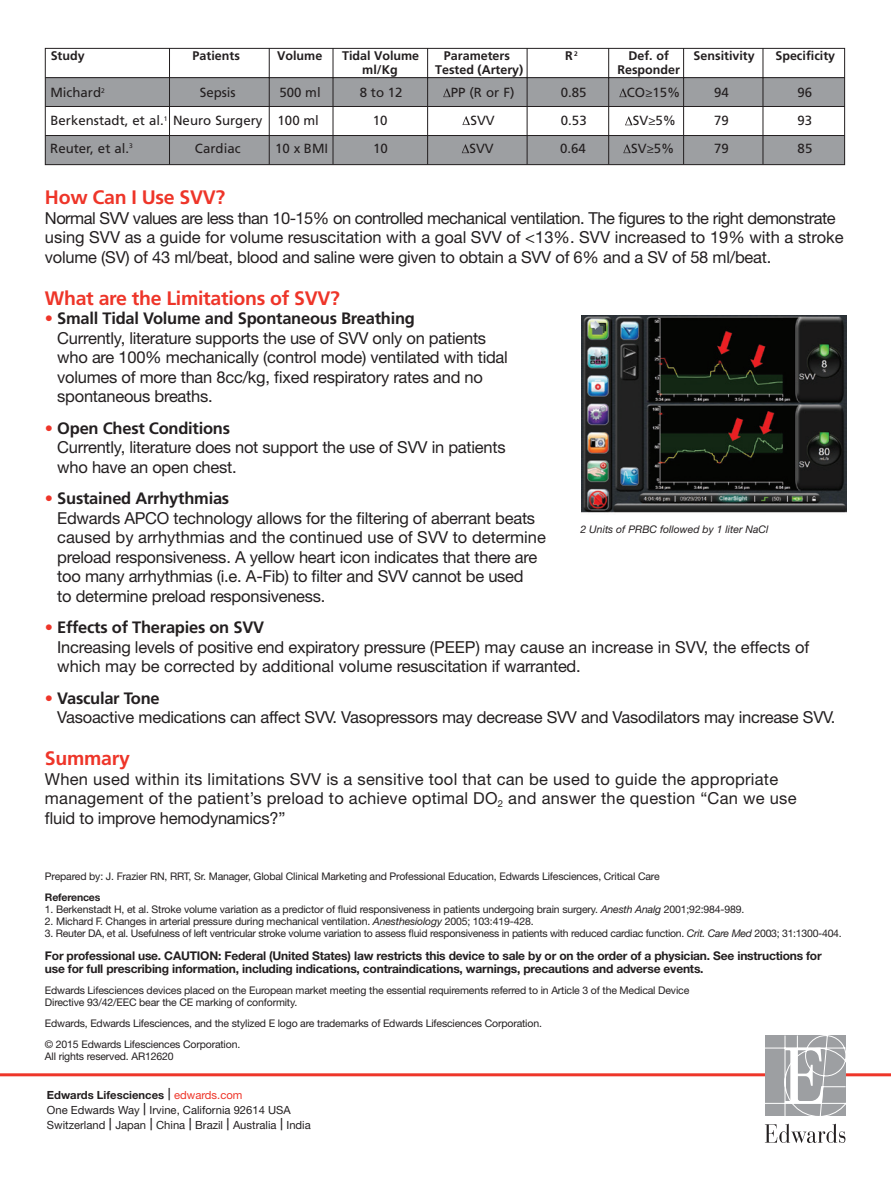
<style>
.page{position:relative;width:891px;height:1188px;background:#fff}
.page>*{position:absolute;margin:0;border:0;box-sizing:border-box;transform-origin:0 0}
.t1{font:700 19.5px "Frutiger";letter-spacing:-.015em;color:#ee3529}
.t2{font:16.5px/19.5px "Helvetica Neue";letter-spacing:-.015em;color:#231f20}
.t3{font:16.5px/19.5px "Helvetica Neue";letter-spacing:.015em;color:#231f20}
.t4{font:700 16.5px "Frutiger";letter-spacing:-.015em;color:#231f20}
.t5{font:13.2px "Frutiger";color:#231f20}
.t6{font:700 12.45px "Frutiger";color:#231f20}
.t7{font:700 12px/13.5px "Helvetica Neue";letter-spacing:-.015em;color:#231f20}
.t8{font:11.25px/15px "Helvetica Neue";color:#231f20}
.t9{font:10.5px/12px "Helvetica Neue";letter-spacing:-.015em;color:#231f20}
.t10{font:italic 10.5px "Helvetica Neue";color:#231f20}
.t11{font:700 10.5px "Helvetica Neue";letter-spacing:-.015em;color:#231f20}
.s1{font-family:"Myriad Pro"}
.s2{color:#ee3529}
.s3{font-style:italic}
.s4{font-weight:700}
.s5{font-size:16.5px}
</style>
<div class="page">
<img style="left:581px;top:315px;width:265px;height:198px">
<div style="left:45px;top:136px;width:799px;height:29px;background:#9d9fa2"></div>
<div style="left:45px;top:77px;width:800px;height:29px;background:#9d9fa2"></div>
<div style="left:45px;top:48px;width:800px;height:117px;border:1px solid #231f20"></div>
<svg style="left:462px;top:144px;width:7px;height:9px"></svg>
<svg style="left:623px;top:144px;width:8px;height:9px"></svg>
<hr style="left:45px;top:135px;width:800px;height:1px;background:#231f20">
<hr style="left:45px;top:106px;width:800px;height:1px;background:#231f20">
<hr style="left:763px;top:48px;width:1px;height:116px;background:#231f20">
<hr style="left:683px;top:48px;width:1px;height:116px;background:#231f20">
<hr style="left:608px;top:48px;width:1px;height:116px;background:#231f20">
<hr style="left:527px;top:48px;width:1px;height:116px;background:#231f20">
<hr style="left:333px;top:48px;width:1px;height:116px;background:#231f20">
<hr style="left:427px;top:48px;width:1px;height:116px;background:#231f20">
<hr style="left:269px;top:48px;width:1px;height:116px;background:#231f20">
<hr style="left:169px;top:48px;width:1px;height:116px;background:#231f20">
<hr style="left:45px;top:77px;width:800px;height:1px;background:#231f20">
<svg style="left:462px;top:116px;width:8px;height:9px"></svg>
<svg style="left:443px;top:88px;width:8px;height:9px"></svg>
<svg style="left:625px;top:116px;width:8px;height:9px"></svg>
<svg style="left:619px;top:88px;width:8px;height:9px"></svg>
<hr style="left:0;top:1073px;width:766px;height:3px;background:#ee3529">
<hr style="left:845px;top:1073px;width:46px;height:3px;background:#ee3529">
<svg style="left:765px;top:1035px;width:81px;height:81px;background:#b0b1b4"></svg>
<svg style="left:765px;top:1124px;width:80px;height:19px"></svg>
<p class="t6" style="left:51px;top:49px;width:36px">Study</p>
<p class="t6" style="left:193px;top:49px;width:49px">Patients</p>
<p class="t6" style="left:277px;top:49px;width:47px">Volume</p>
<p class="t6" style="left:342px;top:49px;width:79px">Tidal Volume</p>
<p class="t6" style="left:444px;top:49px;width:68px">Parameters</p>
<p class="t6" style="left:565px;top:49px;width:14px">R<sup>2</sup></p>
<p class="t6" style="left:628px;top:49px;width:42px">Def. of</p>
<p class="t6" style="left:694px;top:49px;width:63px">Sensitivity</p>
<p class="t6" style="left:775px;top:49px;width:61px">Specificity</p>
<p class="t6" style="left:362px;top:62px;width:37px">ml/Kg</p>
<p class="t6" style="left:435px;top:62px;width:90px">Tested (Artery)</p>
<p class="t6" style="left:617px;top:62px;width:64px">Responder</p>
<p class="t5" style="left:50px;top:85px;width:56px">Michard<sup>2</sup></p>
<p class="t5" style="left:200px;top:85px;width:38px">Sepsis</p>
<p class="t5" style="left:280px;top:85px;width:43px">500 ml</p>
<p class="t5" style="left:360px;top:85px;width:44px">8 to 12</p>
<p class="t5" style="left:451px;top:85px;width:65px">PP (R or F)</p>
<p class="t5" style="left:561px;top:85px;width:27px">0.85</p>
<p class="t5" style="left:627px;top:85px;width:55px">CO<span class="s1">≥</span>15%</p>
<p class="t5" style="left:714px;top:85px;width:16px">94</p>
<p class="t5" style="left:797px;top:85px;width:16px">96</p>
<p class="t5" style="left:50px;top:113px;width:270px">Berkenstadt, et al.<sup>1</sup> Neuro Surgery 100 ml</p>
<p class="t5" style="left:373px;top:113px;width:16px">10</p>
<p class="t5" style="left:470px;top:113px;width:26px">SVV</p>
<p class="t5" style="left:561px;top:113px;width:27px">0.53</p>
<p class="t5" style="left:633px;top:113px;width:45px">SV<span class="s1">≥</span>5%</p>
<p class="t5" style="left:714px;top:113px;width:16px">79</p>
<p class="t5" style="left:798px;top:113px;width:16px">93</p>
<p class="t5" style="left:50px;top:141px;width:84px">Reuter, et al.<sup>3</sup></p>
<p class="t5" style="left:195px;top:141px;width:47px">Cardiac</p>
<p class="t5" style="left:275px;top:141px;width:54px">10 x BMI</p>
<p class="t5" style="left:373px;top:141px;width:16px">10</p>
<p class="t5" style="left:470px;top:141px;width:26px">SVV</p>
<p class="t5" style="left:560px;top:141px;width:27px">0.64</p>
<p class="t5" style="left:631px;top:141px;width:45px">SV<span class="s1">≥</span>5%</p>
<p class="t5" style="left:714px;top:141px;width:16px">79</p>
<p class="t5" style="left:798px;top:141px;width:16px">85</p>
<p class="t1" style="left:45px;top:186px;width:182px">How Can I Use SVV?</p>
<p class="t2" style="left:45px;top:208px;width:800px">Normal SVV values are less than 10-15% on controlled mechanical ventilation. The figures to the right demonstrate using SVV as a guide for volume resuscitation with a goal SVV of &lt;13%. SVV increased to 19% with a stroke volume (SV) of 43 ml/beat, blood and saline were given to obtain a SVV of 6% and a SV of 58 ml/beat.</p>
<p class="t1" style="left:45px;top:286px;width:297px">What are the Limitations of SVV?</p>
<p class="t4" style="left:45px;top:309px;width:372px"><span class="s2">•</span> Small Tidal Volume and Spontaneous Breathing</p>
<p class="t2" style="left:57px;top:328px;width:452px">Currently, literature supports the use of SVV only on patients who are 100% mechanically (control mode) ventilated with tidal volumes of more than 8cc/kg, fixed respiratory rates and no spontaneous breaths.</p>
<p class="t4" style="left:45px;top:418px;width:187px"><span class="s2">•</span> Open Chest Conditions</p>
<p class="t2" style="left:57px;top:437px;width:450px">Currently, literature does not support the use of SVV in patients who have an open chest.</p>
<p class="t4" style="left:45px;top:489px;width:186px"><span class="s2">•</span> Sustained Arrhythmias</p>
<p class="t2" style="left:57px;top:508px;width:490px">Edwards APCO technology allows for the filtering of aberrant beats caused by arrhythmias and the continued use of SVV to determine preload responsiveness. A yellow heart icon indicates that there are too many arrhythmias (i.e. A-Fib) to filter and SVV cannot be used<br>to determine preload responsiveness.</p>
<p class="t4" style="left:45px;top:618px;width:221px"><span class="s2">•</span> Effects of Therapies on SVV</p>
<p class="t2" style="left:57px;top:637px;width:754px">Increasing levels of positive end expiratory pressure (PEEP) may cause an increase in SVV, the effects of which may be corrected by additional volume resuscitation if warranted.</p>
<p class="t4" style="left:45px;top:688px;width:116px"><span class="s2">•</span> Vascular Tone</p>
<p class="t2" style="left:57px;top:707px;width:780px">Vasoactive medications can affect SVV. Vasopressors may decrease SVV and Vasodilators may increase SVV.</p>
<p class="t1" style="left:45px;top:747px;width:86px">Summary</p>
<p class="t3" style="left:45px;top:769px;width:753px">When used within its limitations SVV is a sensitive tool that can be used to guide the appropriate management of the patient’s preload to achieve optimal DO<sub>2</sub> and answer the question “Can we use fluid to improve hemodynamics?”</p>
<p class="t10" style="left:580px;top:523px;width:190px">2 Units of PRBC followed by 1 liter NaCl</p>
<p class="t9" style="left:45px;top:870px;width:616px">Prepared by: J. Frazier RN, RRT, Sr. Manager, Global Clinical Marketing and Professional Education, Edwards Lifesciences, Critical Care</p>
<p class="t11" style="left:45px;top:891px;width:57px">References</p>
<p class="t9" style="left:45px;top:903px;width:701px">1. Berkenstadt H, et al. Stroke volume variation as a predictor of fluid responsiveness in patients undergoing brain surgery. <span class="s3">Anesth Analg</span> 2001;92:984-989.</p>
<p class="t9" style="left:45px;top:915px;width:490px">2. Michard F. Changes in arterial pressure during mechanical ventilation. <span class="s3">Anesthesiology</span> 2005; 103:419-428.</p>
<p class="t9" style="left:45px;top:927px;width:798px">3. Reuter DA, et al. Usefulness of left ventricular stroke volume variation to assess fluid responsiveness in patients with reduced cardiac function. <span class="s3">Crit. Care Med</span> 2003; 31:1300-404.</p>
<p class="t7" style="left:45px;top:948px;width:778px">For professional use. CAUTION: Federal (United States) law restricts this device to sale by or on the order of a physician. See instructions for use for full prescribing information, including indications, contraindications, warnings, precautions and adverse events.</p>
<p class="t9" style="left:45px;top:984px;width:646px">Edwards Lifesciences devices placed on the European market meeting the essential requirements referred to in Article 3 of the Medical Device<br>Directive 93/42/EEC bear the CE marking of conformity.</p>
<p class="t9" style="left:45px;top:1013px;width:499px;line-height:21px">Edwards, Edwards Lifesciences, and the stylized E logo are trademarks of Edwards Lifesciences Corporation. © 2015 Edwards Lifesciences Corporation.</p>
<p class="t9" style="left:45px;top:1050px;width:130px">All rights reserved. AR12620</p>
<p class="t8" style="left:47px;top:1087px;width:265px"><span class="s4">Edwards Lifesciences</span> <span class="s5">|</span> <span class="s2">edwards.com<br></span>One Edwards Way <span class="s5">|</span> Irvine, California 92614 USA<br>Switzerland <span class="s5">|</span> Japan <span class="s5">|</span> China <span class="s5">|</span> Brazil <span class="s5">|</span> Australia <span class="s5">|</span> India</p>
</div>
